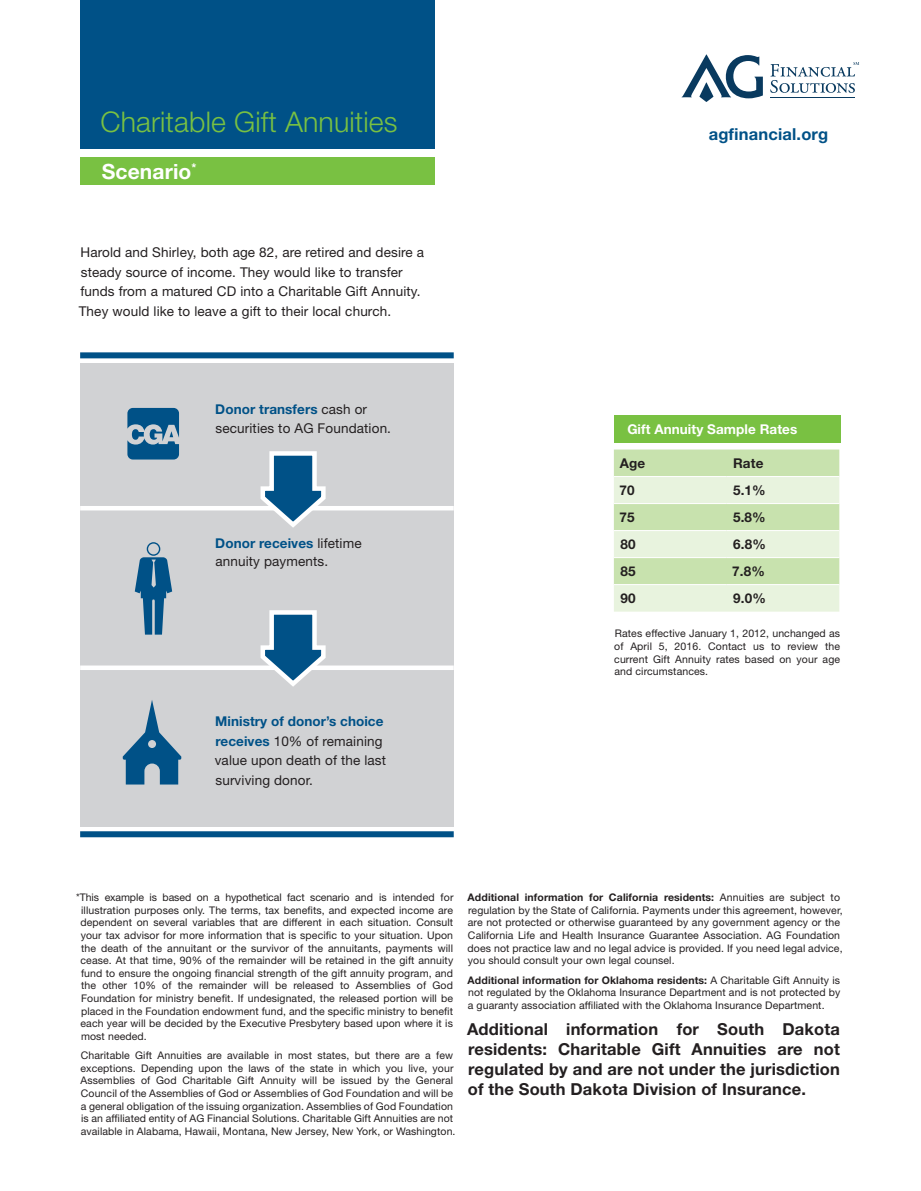
<style>
.page{position:relative;width:921px;height:1191px;background:#fff}
.page>*{position:absolute;margin:0;border:0;box-sizing:border-box;transform-origin:0 0}
.t1{font:300 28.5px "Helvetica Neue LT Std";letter-spacing:.005em;color:#79c142}
.t2{font:700 21px "Helvetica Neue LT Std";letter-spacing:.005em;color:#fff}
.t3{font:700 16.5px/19.8px "Helvetica Neue LT Std";letter-spacing:.01em;color:#231f20;text-align:justify}
.t4{font:700 16.5px "Helvetica Neue LT Std";letter-spacing:.01em;color:#005187}
.t5{font:13.5px/19.5px "Helvetica Neue LT Std";letter-spacing:.01em;color:#231f20}
.t6{font:700 13.5px "Helvetica Neue LT Std";letter-spacing:.01em;color:#231f20}
.t7{font:700 13.5px "Helvetica Neue LT Std";letter-spacing:.005em;color:#fff}
.t8{font:10.5px/12.6px "Helvetica Neue LT Std";letter-spacing:.01em;color:#231f20;text-align:justify}
.s1{font-weight:700;color:#005187}
.s2{font-weight:700}
</style>
<div class="page">
<div style="left:80px;top:0;width:354px;height:148px;background:#005187"></div>
<div style="left:80px;top:158px;width:354px;height:27px;background:#79c142"></div>
<div style="left:80px;top:363px;width:373px;height:463px;background:#d1d2d4"></div>
<hr style="left:80px;top:506px;width:373px;height:4px;background:#fff">
<div style="left:80px;top:665px;width:373px;height:5px;background:#fff"></div>
<div style="left:80px;top:831px;width:373px;height:6px;background:#005187"></div>
<div style="left:80px;top:352px;width:373px;height:6px;background:#005187"></div>
<svg style="left:614px;top:449px;width:225px;height:162px"></svg>
<hr style="left:613px;top:476px;width:113px;height:1px;background:#fff">
<hr style="left:726px;top:476px;width:113px;height:1px;background:#fff">
<hr style="left:613px;top:503px;width:113px;height:1px;background:#fff">
<hr style="left:726px;top:503px;width:113px;height:1px;background:#fff">
<hr style="left:613px;top:530px;width:113px;height:1px;background:#fff">
<hr style="left:726px;top:530px;width:113px;height:1px;background:#fff">
<hr style="left:613px;top:557px;width:113px;height:1px;background:#fff">
<hr style="left:726px;top:557px;width:113px;height:1px;background:#fff">
<hr style="left:613px;top:584px;width:113px;height:1px;background:#fff">
<hr style="left:726px;top:584px;width:113px;height:1px;background:#fff">
<svg style="left:135px;top:542px;width:37px;height:92px"></svg>
<svg style="left:123px;top:700px;width:58px;height:84px"></svg>
<svg style="left:127px;top:408px;width:52px;height:51px"></svg>
<hr style="left:770px;top:97px;width:84px;height:1px;background:#093a5f">
<svg style="left:770px;top:62px;width:89px;height:31px"></svg>
<svg style="left:681px;top:54px;width:81px;height:48px"></svg>
<svg style="left:258px;top:610px;width:70px;height:77px"></svg>
<svg style="left:258px;top:451px;width:70px;height:77px"></svg>
<div style="left:613px;top:415px;width:227px;height:27px;background:#79c142"></div>
<h1 class="t1" style="left:100px;top:104px;width:298px">Charitable Gift Annuities</h1>
<h2 class="t2" style="left:102px;top:158px;width:96px">Scenario<sup>*</sup></h2>
<p class="t5" style="left:79px;top:242px;width:347px">Harold and Shirley, both age 82, are retired and desire a steady source of income. They would like to transfer funds from a matured CD into a Charitable Gift Annuity.<br>They would like to leave a gift to their local church.</p>
<p class="t5" style="left:215px;top:399px;width:177px"><span class="s1">Donor transfers</span> cash or securities to AG Foundation.</p>
<p class="t5" style="left:215px;top:533px;width:148px;line-height:18px"><span class="s1">Donor receives</span> lifetime annuity payments.</p>
<p class="t5" style="left:215px;top:711px;width:173px"><span class="s1">Ministry of donor’s choice receives</span> 10% of remaining value upon death of the last surviving donor.</p>
<h3 class="t4" style="left:708px;top:124px;width:121px">agfinancial.org</h3>
<p class="t7" style="left:627px;top:420px;width:171px">Gift Annuity Sample Rates</p>
<p class="t6" style="left:619px;top:454px;width:27px">Age</p>
<p class="t6" style="left:733px;top:454px;width:32px">Rate</p>
<p class="t6" style="left:619px;top:481px;width:17px">70</p>
<p class="t6" style="left:733px;top:481px;width:34px">5.1%</p>
<p class="t6" style="left:619px;top:508px;width:17px">75</p>
<p class="t6" style="left:733px;top:508px;width:34px">5.8%</p>
<p class="t6" style="left:620px;top:535px;width:17px">80</p>
<p class="t6" style="left:733px;top:535px;width:34px">6.8%</p>
<p class="t6" style="left:620px;top:562px;width:17px">85</p>
<p class="t6" style="left:732px;top:562px;width:34px">7.8%</p>
<p class="t6" style="left:620px;top:589px;width:17px">90</p>
<p class="t6" style="left:733px;top:589px;width:34px">9.0%</p>
<p class="t8" style="left:614px;top:627px;width:227px">Rates effective January 1, 2012, unchanged as of April 5, 2016. Contact us to review the current Gift Annuity rates based on your age and circumstances.</p>
<p class="t8" style="left:80px;top:890px;width:374px;text-indent:-4px">*This example is based on a hypothetical fact scenario and is intended for illustration purposes only. The terms, tax benefits, and expected income are dependent on several variables that are different in each situation. Consult your tax advisor for more information that is specific to your situation. Upon the death of the annuitant or the survivor of the annuitants, payments will cease. At that time, 90% of the remainder will be retained in the gift annuity fund to ensure the ongoing financial strength of the gift annuity program, and the other 10% of the remainder will be released to Assemblies of God Foundation for ministry benefit. If undesignated, the released portion will be placed in the Foundation endowment fund, and the specific ministry to benefit each year will be decided by the Executive Presbytery based upon where it is most needed.</p>
<p class="t8" style="left:80px;top:1048px;width:376px;text-align:left">Charitable Gift Annuities are available in most states, but there are a few exceptions. Depending upon the laws of the state in which you live, your Assemblies of God Charitable Gift Annuity will be issued by the General Council of the Assemblies of God or Assemblies of God Foundation and will be a general obligation of the issuing organization. Assemblies of God Foundation is an affiliated entity of AG Financial Solutions. Charitable Gift Annuities are not available in Alabama, Hawaii, Montana, New Jersey, New York, or Washington.</p>
<p class="t8" style="left:467px;top:890px;width:376px;text-align:left"><span class="s2">Additional information for California residents:</span> Annuities are subject to regulation by the State of California. Payments under this agreement, however, are not protected or otherwise guaranteed by any government agency or the California Life and Health Insurance Guarantee Association. AG Foundation does not practice law and no legal advice is provided. If you need legal advice, you should consult your own legal counsel.</p>
<p class="t8" style="left:467px;top:973px;width:374px"><span class="s2">Additional information for Oklahoma residents:</span> A Charitable Gift Annuity is not regulated by the Oklahoma Insurance Department and is not protected by a guaranty association affiliated with the Oklahoma Insurance Department.</p>
<h3 class="t3" style="left:467px;top:1019px;width:374px">Additional information for South Dakota residents: Charitable Gift Annuities are not regulated by and are not under the jurisdiction of the South Dakota Division of Insurance.</h3>
</div>
